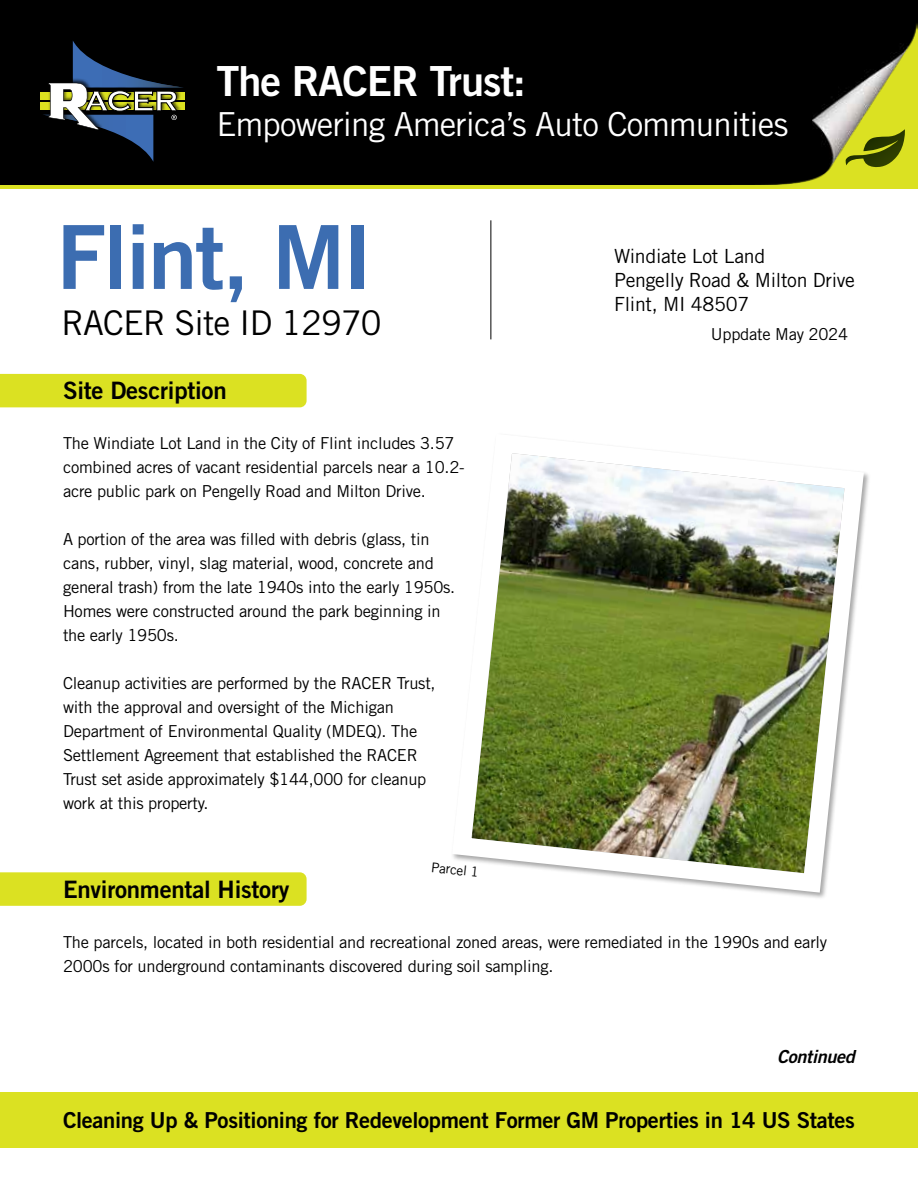
<style>
.page{position:relative;width:918px;height:1188px;background:#fff}
.page>*{position:absolute;margin:0;border:0;box-sizing:border-box;transform-origin:0 0}
.t1{font:88.35px "Trade Gothic LT Std Bd 2";letter-spacing:-.025em;color:#3c6db1}
.t2{font:41.4px "Trade Gothic LT Std Bd 2";letter-spacing:-.025em;color:#fff}
.t3{font:34.05px "Trade Gothic LT Std";letter-spacing:-.025em;color:#000}
.t4{font:33.15px "Trade Gothic LT Std";letter-spacing:-.025em;color:#fff}
.t5{font:24px "Trade Gothic LT Std Bd 2";letter-spacing:-.01em;color:#000}
.t6{font:22.05px "Trade Gothic LT Std Bd 2";letter-spacing:-.015em;color:#000}
.t7{font:19.5px/24px "Trade Gothic LT Std";letter-spacing:-.015em;color:#000}
.t8{font:18px "Trade Gothic LT Std Bd 2 Obl";letter-spacing:-.015em;color:#000}
.t9{font:16.5px/24px "Trade Gothic LT Std";letter-spacing:-.015em;color:#000}
.t10{font:13.5px "Trade Gothic LT Std";color:#000}
</style>
<div class="page">
<div style="left:0;top:4px;width:918px;height:185px;background:#dbe122"></div>
<div style="left:0;top:0;width:918px;height:185px;background:#000"></div>
<div style="left:0;top:374px;width:307px;height:33px;background:#dbe122"></div>
<img style="left:452px;top:453px;width:417px;height:445px">
<div style="left:40px;top:93px;width:145px;height:7px;background:#dbe120"></div>
<div style="left:40px;top:102px;width:145px;height:8px;background:#dbe120"></div>
<svg style="left:42px;top:40px;width:142px;height:122px;background:#2d3639"></svg>
<svg style="left:846px;top:129px;width:60px;height:39px"></svg>
<div style="left:0;top:1092px;width:918px;height:56px;background:#dbe122"></div>
<hr style="left:490px;top:220px;width:1px;height:119px;background:#000">
<div style="left:0;top:872px;width:307px;height:34px;background:#dbe122"></div>
<h2 class="t2" style="left:216px;top:56px;width:311px">The RACER Trust:</h2>
<h3 class="t4" style="left:216px;top:104px;width:574px">Empowering America’s Auto Communities</h3>
<h1 class="t1" style="left:57px;top:203px;width:318px">Flint, MI</h1>
<h3 class="t3" style="left:61px;top:302px;width:322px">RACER Site ID 12970</h3>
<h3 class="t5" style="left:63px;top:376px;width:165px">Site Description</h3>
<p class="t9" style="left:63px;top:431px;width:403px">The Windiate Lot Land in the City of Flint includes 3.57 combined acres of vacant residential parcels near a 10.2- acre public park on Pengelly Road and Milton Drive.</p>
<p class="t9" style="left:63px;top:527px;width:394px">A portion of the area was filled with debris (glass, tin cans, rubber, vinyl, slag material, wood, concrete and general trash) from the late 1940s into the early 1950s.<br>Homes were constructed around the park beginning in the early 1950s.</p>
<p class="t9" style="left:63px;top:671px;width:374px">Cleanup activities are performed by the RACER Trust, with the approval and oversight of the Michigan Department of Environmental Quality (MDEQ). The Settlement Agreement that established the RACER Trust set aside approximately $144,000 for cleanup work at this property.</p>
<p class="t10" style="left:432px;top:859px;width:49px;rotate:6deg">Parcel 1</p>
<p class="t7" style="left:614px;top:244px;width:242px">Windiate Lot Land<br>Pengelly Road &amp; Milton Drive<br>Flint, MI 48507</p>
<p class="t9" style="left:711px;top:322px;width:139px">Uppdate May 2024</p>
<h3 class="t5" style="left:63px;top:874px;width:228px">Environmental History</h3>
<p class="t9" style="left:63px;top:930px;width:766px">The parcels, located in both residential and recreational zoned areas, were remediated in the 1990s and early<br>2000s for underground contaminants discovered during soil sampling.</p>
<p class="t8" style="left:777px;top:1046px;width:79px">Continued</p>
<h3 class="t6" style="left:63px;top:1106px;width:794px">Cleaning Up &amp; Positioning for Redevelopment Former GM Properties in 14 US States</h3>
</div>
